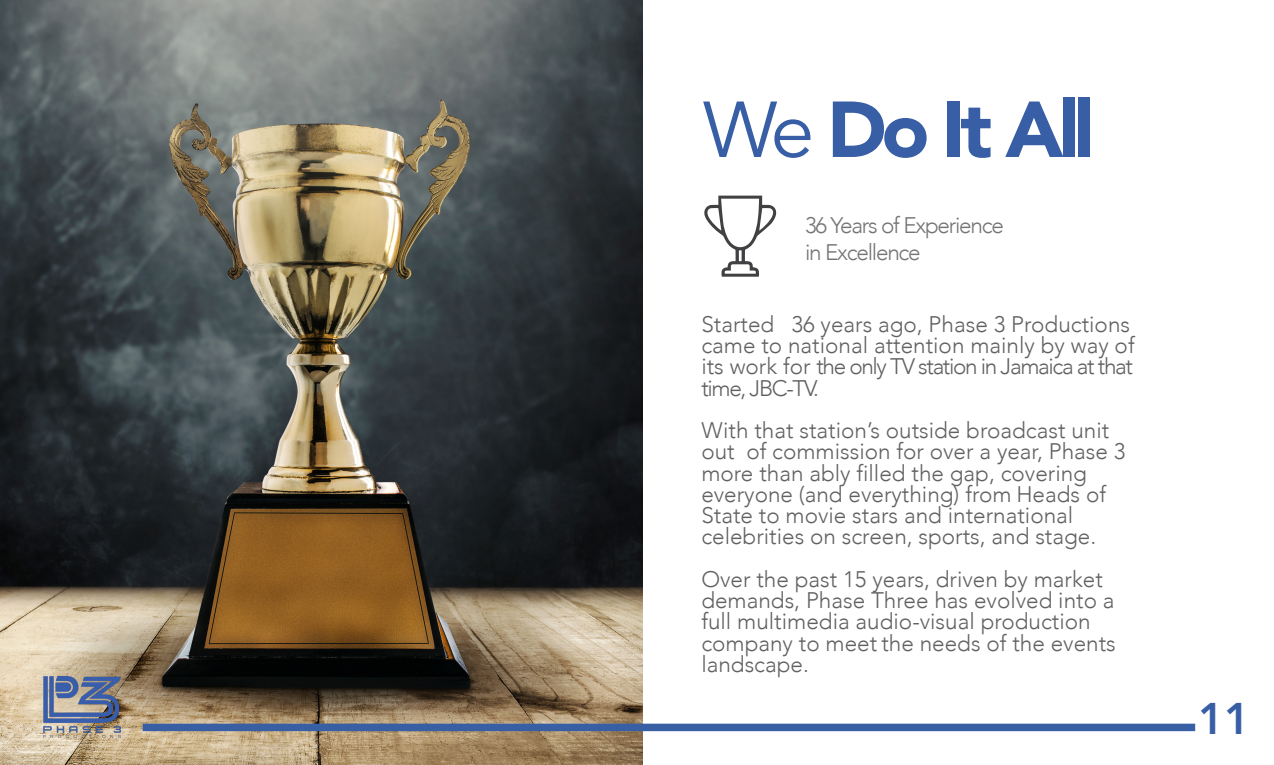
<style>
.page{position:relative;width:1274px;height:765px;background:#fff}
.page>*{position:absolute;margin:0;border:0;box-sizing:border-box;transform-origin:0 0}
.t1{font:900 78.38px "Avenir";letter-spacing:-.065em;color:#385ea5}
.t2{font:800 44.25px "Avenir";color:#385ea5}
.t3{font:300 22.5px/21.2px "Avenir";color:#626161}
.t4{font:300 22.5px/27px "Avenir";letter-spacing:-.055em;color:#747475}
.s1{font-weight:400}
</style>
<div class="page">
<img style="left:0;top:0;width:642px;height:764px">
<img style="left:44px;top:676px;width:77px;height:61px">
<div style="left:143px;top:724px;width:1052px;height:7px;background:#385ea4"></div>
<svg style="left:704px;top:196px;width:73px;height:81px"></svg>
<h1 class="t1" style="left:703px;top:63px;width:392px"><span class="s1">We</span> Do It All</h1>
<p class="t4" style="left:805px;top:212px;width:200px">36 Years of Experience in Excellence</p>
<p class="t3" style="left:701px;top:314px;width:435px">Started 36 years ago, Phase 3 Productions came to national attention mainly by way of its work for the only TV station in Jamaica at that time, JBC-TV.</p>
<p class="t3" style="left:701px;top:420px;width:426px">With that station’s outside broadcast unit out of commission for over a year, Phase 3 more than ably filled the gap, covering everyone (and everything) from Heads of State to movie stars and international celebrities on screen, sports, and stage.</p>
<p class="t3" style="left:701px;top:569px;width:416px">Over the past 15 years, driven by market demands, Phase Three has evolved into a full multimedia audio-visual production company to meet the needs of the events landscape.</p>
<h2 class="t2" style="left:1198px;top:684px;width:54px">11</h2>
</div>
